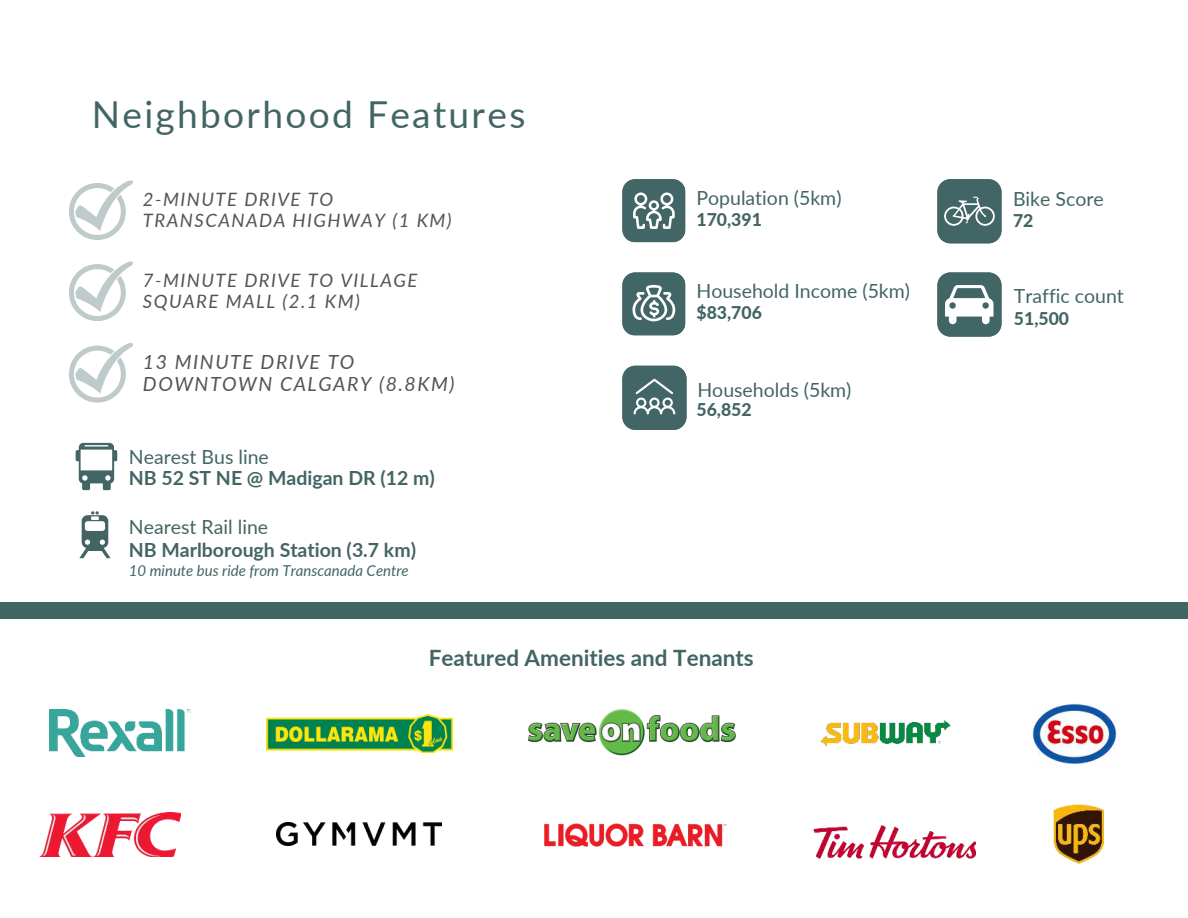
<style>
.page{position:relative;width:1188px;height:918px;background:#fff}
.page>*{position:absolute;margin:0;border:0;box-sizing:border-box;transform-origin:0 0}
.t1{font:37.05px "Lato";letter-spacing:.06em;color:#426564}
.t2{font:700 22.5px "Lato";color:#426564}
.t3{font:19.5px "Lato";color:#426564}
.t4{font:700 19.5px "Lato";color:#426564}
.t5{font:italic 19.5px/22.5px "Lato";letter-spacing:.08em;color:#545454}
.t6{font:italic 18.45px/21.3px "Lato";letter-spacing:.08em;color:#545454}
.t7{font:800 17.55px "Lato";color:#426564}
.t8{font:italic 15px "Lato";color:#426564}
</style>
<div class="page">
<svg style="left:622px;top:179px;width:63px;height:63px;background:#637f7f"></svg>
<svg style="left:622px;top:272px;width:63px;height:63px;background:#648080"></svg>
<svg style="left:622px;top:366px;width:64px;height:64px;background:#597777"></svg>
<svg style="left:69px;top:180px;width:64px;height:60px"></svg>
<svg style="left:69px;top:261px;width:64px;height:60px"></svg>
<svg style="left:69px;top:343px;width:64px;height:59px"></svg>
<svg style="left:937px;top:179px;width:65px;height:64px;background:#5a7979"></svg>
<svg style="left:937px;top:272px;width:65px;height:65px"></svg>
<svg style="left:79px;top:511px;width:32px;height:47px"></svg>
<svg style="left:76px;top:443px;width:41px;height:47px"></svg>
<div style="left:0;top:602px;width:1188px;height:16px;background:#416564"></div>
<img style="left:49px;top:710px;width:142px;height:47px">
<img style="left:266px;top:714px;width:186px;height:38px">
<img style="left:528px;top:710px;width:208px;height:46px">
<img style="left:1032px;top:703px;width:84px;height:60px">
<img style="left:276px;top:822px;width:166px;height:24px">
<img style="left:1053px;top:804px;width:51px;height:60px">
<img style="left:820px;top:720px;width:131px;height:27px">
<img style="left:40px;top:813px;width:140px;height:43px">
<img style="left:813px;top:825px;width:162px;height:34px">
<img style="left:544px;top:823px;width:183px;height:24px">
<h1 class="t1" style="left:92px;top:88px;width:435px">Neighborhood Features</h1>
<p class="t6" style="left:143px;top:188px;width:310px">2-MINUTE DRIVE TO<br>TRANSCANADA HIGHWAY (1 KM)</p>
<p class="t6" style="left:143px;top:269px;width:276px">7-MINUTE DRIVE TO VILLAGE<br>SQUARE MALL (2.1 KM)</p>
<p class="t5" style="left:143px;top:349px;width:313px">13 MINUTE DRIVE TO<br>DOWNTOWN CALGARY (8.8KM)</p>
<p class="t3" style="left:129px;top:443px;width:142px">Nearest Bus line</p>
<p class="t4" style="left:129px;top:463px;width:307px">NB 52 ST NE @ Madigan DR (12 m)</p>
<p class="t3" style="left:129px;top:513px;width:141px">Nearest Rail line</p>
<p class="t4" style="left:129px;top:536px;width:289px">NB Marlborough Station (3.7 km)</p>
<p class="t8" style="left:129px;top:560px;width:281px">10 minute bus ride from Transcanada Centre</p>
<p class="t3" style="left:696px;top:184px;width:147px">Population (5km)</p>
<p class="t3" style="left:1013px;top:185px;width:92px">Bike Score</p>
<p class="t7" style="left:696px;top:206px;width:67px">170,391</p>
<p class="t7" style="left:1013px;top:207px;width:22px">72</p>
<p class="t3" style="left:696px;top:277px;width:215px">Household Income (5km)</p>
<p class="t7" style="left:696px;top:300px;width:67px">$83,706</p>
<p class="t3" style="left:697px;top:376px;width:156px">Households (5km)</p>
<p class="t7" style="left:696px;top:397px;width:57px">56,852</p>
<p class="t3" style="left:1014px;top:282px;width:112px">Traffic count</p>
<p class="t7" style="left:1014px;top:306px;width:57px">51,500</p>
<p class="t2" style="left:429px;top:641px;width:326px">Featured Amenities and Tenants</p>
</div>
